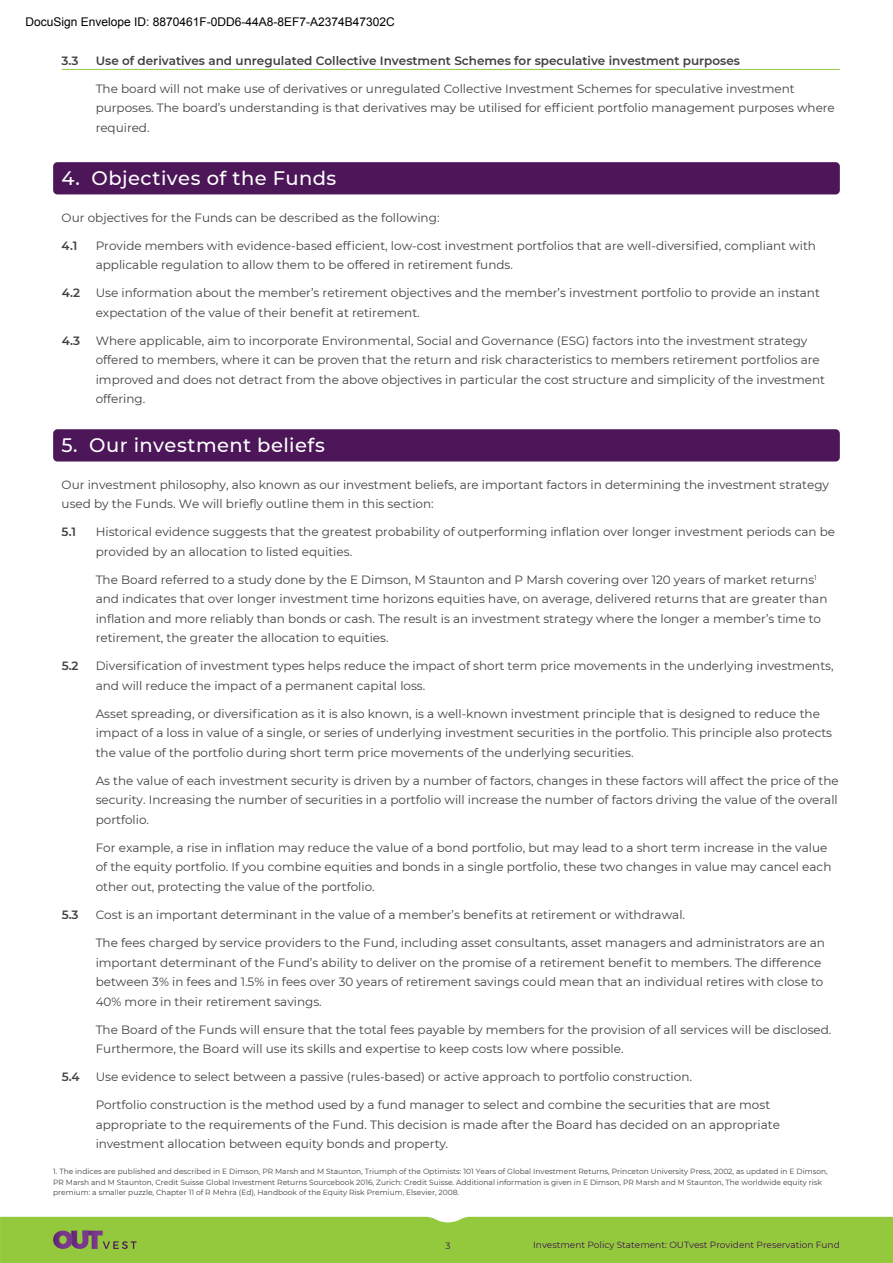
<style>
.page{position:relative;width:893px;height:1263px;background:#fff}
.page>*{position:absolute;margin:0;border:0;box-sizing:border-box;transform-origin:0 0}
.t1{font:500 19.5px "Montserrat";letter-spacing:.02em;color:#fff}
.t2{font:12px/19.5px "Montserrat";color:#414042}
.t3{font:600 12px "Montserrat";color:#414042}
.t4{font:12px "Arial";color:#000}
.t5{font:9px "Montserrat";color:#3d134c}
.t6{font:7.5px/10.5px "Montserrat";color:#414042}
</style>
<div class="page">
<div style="left:0;top:1217px;width:893px;height:46px;background:#95c93d"></div>
<hr style="left:62px;top:69px;width:778px;height:1px;background:#95c93d">
<div style="left:53px;top:162px;width:787px;height:32px;background:#4c1659;border-radius:4px"></div>
<div style="left:53px;top:429px;width:787px;height:32px;background:#4c1659;border-radius:4px"></div>
<p class="t4" style="left:26px;top:15px;width:371px">DocuSign Envelope ID: 8870461F-0DD6-44A8-8EF7-A2374B47302C</p>
<p class="t3" style="left:62px;top:52px;width:18px">3.3</p>
<p class="t3" style="left:96px;top:52px;width:646px">Use of derivatives and unregulated Collective Investment Schemes for speculative investment purposes</p>
<p class="t2" style="left:96px;top:78px;width:741px">The board will not make use of derivatives or unregulated Collective Investment Schemes for speculative investment purposes. The board’s understanding is that derivatives may be utilised for efficient portfolio management purposes where required.</p>
<h1 class="t1" style="left:62px;top:165px;width:276px">4. Objectives of the Funds</h1>
<p class="t2" style="left:62px;top:207px;width:379px">Our objectives for the Funds can be described as the following:</p>
<p class="t3" style="left:62px;top:237px;width:17px">4.1</p>
<p class="t2" style="left:96px;top:235px;width:722px">Provide members with evidence-based efficient, low-cost investment portfolios that are well-diversified, compliant with applicable regulation to allow them to be offered in retirement funds.</p>
<p class="t3" style="left:62px;top:285px;width:20px">4.2</p>
<p class="t2" style="left:96px;top:283px;width:726px">Use information about the member’s retirement objectives and the member’s investment portfolio to provide an instant expectation of the value of their benefit at retirement.</p>
<p class="t3" style="left:62px;top:332px;width:20px">4.3</p>
<p class="t2" style="left:96px;top:330px;width:731px">Where applicable, aim to incorporate Environmental, Social and Governance (ESG) factors into the investment strategy offered to members, where it can be proven that the return and risk characteristics to members retirement portfolios are improved and does not detract from the above objectives in particular the cost structure and simplicity of the investment offering.</p>
<h1 class="t1" style="left:62px;top:432px;width:265px">5. Our investment beliefs</h1>
<p class="t2" style="left:62px;top:474px;width:769px">Our investment philosophy, also known as our investment beliefs, are important factors in determining the investment strategy used by the Funds. We will briefly outline them in this section:</p>
<p class="t3" style="left:62px;top:524px;width:16px">5.1</p>
<p class="t2" style="left:96px;top:522px;width:741px">Historical evidence suggests that the greatest probability of outperforming inflation over longer investment periods can be provided by an allocation to listed equities.</p>
<p class="t2" style="left:96px;top:569px;width:733px">The Board referred to a study done by the E Dimson, M Staunton and P Marsh covering over 120 years of market returns<sup>1 </sup>and indicates that over longer investment time horizons equities have, on average, delivered returns that are greater than inflation and more reliably than bonds or cash. The result is an investment strategy where the longer a member’s time to retirement, the greater the allocation to equities.</p>
<p class="t3" style="left:62px;top:658px;width:18px">5.2</p>
<p class="t2" style="left:96px;top:656px;width:739px">Diversification of investment types helps reduce the impact of short term price movements in the underlying investments, and will reduce the impact of a permanent capital loss.</p>
<p class="t2" style="left:96px;top:703px;width:738px">Asset spreading, or diversification as it is also known, is a well-known investment principle that is designed to reduce the impact of a loss in value of a single, or series of underlying investment securities in the portfolio. This principle also protects the value of the portfolio during short term price movements of the underlying securities.</p>
<p class="t2" style="left:96px;top:770px;width:744px;text-align:justify">As the value of each investment security is driven by a number of factors, changes in these factors will affect the price of the security. Increasing the number of securities in a portfolio will increase the number of factors driving the value of the overall portfolio.</p>
<p class="t2" style="left:96px;top:837px;width:737px">For example, a rise in inflation may reduce the value of a bond portfolio, but may lead to a short term increase in the value of the equity portfolio. If you combine equities and bonds in a single portfolio, these two changes in value may cancel each other out, protecting the value of the portfolio.</p>
<p class="t3" style="left:62px;top:906px;width:18px">5.3</p>
<p class="t2" style="left:96px;top:904px;width:591px">Cost is an important determinant in the value of a member’s benefits at retirement or withdrawal.</p>
<p class="t2" style="left:96px;top:932px;width:731px">The fees charged by service providers to the Fund, including asset consultants, asset managers and administrators are an important determinant of the Fund’s ability to deliver on the promise of a retirement benefit to members. The difference between 3% in fees and 1.5% in fees over 30 years of retirement savings could mean that an individual retires with close to 40% more in their retirement savings.</p>
<p class="t2" style="left:96px;top:1019px;width:737px">The Board of the Funds will ensure that the total fees payable by members for the provision of all services will be disclosed.<br>Furthermore, the Board will use its skills and expertise to keep costs low where possible.</p>
<p class="t3" style="left:62px;top:1068px;width:20px">5.4</p>
<p class="t2" style="left:96px;top:1066px;width:598px">Use evidence to select between a passive (rules-based) or active approach to portfolio construction.</p>
<p class="t2" style="left:96px;top:1094px;width:686px">Portfolio construction is the method used by a fund manager to select and combine the securities that are most appropriate to the requirements of the Fund. This decision is made after the Board has decided on an appropriate investment allocation between equity bonds and property.</p>
<p class="t6" style="left:53px;top:1166px;width:776px">1. The indices are published and described in E Dimson, PR Marsh and M Staunton, Triumph of the Optimists: 101 Years of Global Investment Returns, Princeton University Press, 2002, as updated in E Dimson,<br>PR Marsh and M Staunton, Credit Suisse Global Investment Returns Sourcebook 2016, Zurich: Credit Suisse. Additional information is given in E Dimson, PR Marsh and M Staunton, The worldwide equity risk premium: a smaller puzzle, Chapter 11 of R Mehra (Ed), Handbook of the Equity Risk Premium, Elsevier, 2008.</p>
<p class="t5" style="left:445px;top:1239px;width:7px">3</p>
<p class="t5" style="left:533px;top:1239px;width:308px">Investment Policy Statement: OUTvest Provident Preservation Fund</p>
</div>
